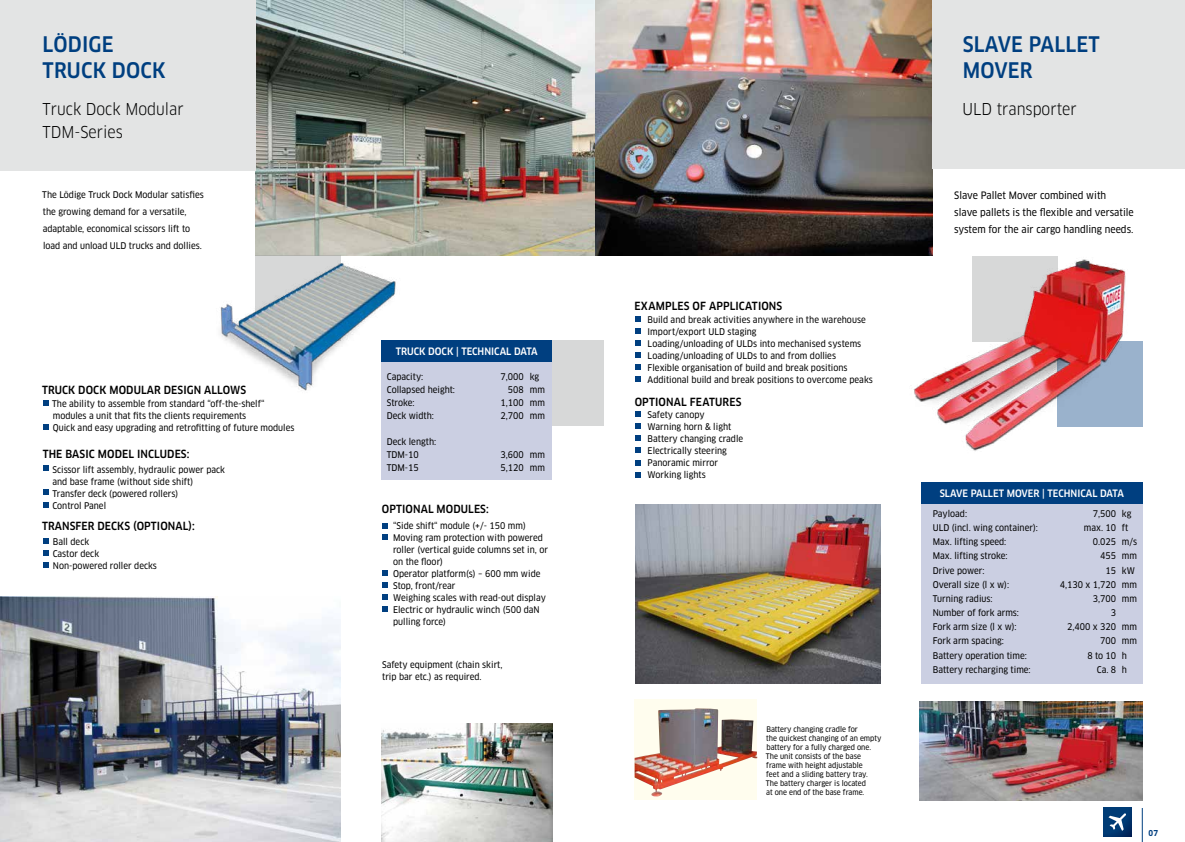
<style>
.page{position:relative;width:1185px;height:842px;background:#fff}
.page>*{position:absolute;margin:0;border:0;box-sizing:border-box;transform-origin:0 0}
.t1{font:500 21px/26px "Clan Pro Narr";letter-spacing:.01em;color:#003f80}
.t2{font:16px/23px "Clan Pro Narr";color:#000}
.t3{font:500 11px "Clan Pro Narr";letter-spacing:.01em;color:#000}
.t4{font:10px/17px "Clan Pro Narr News";color:#000}
.t5{font:500 10px "Clan Pro Narr";color:#fff}
.t6{font:9px/12px "Clan Pro Narr News";color:#000}
.t7{font:700 8px "Clan Pro Narr";color:#003f80}
.t8{font:7.5px/9px "Clan Pro Narr News";color:#000}
.s1{font-family:"Myriad Pro";font-size:12px}
</style>
<div class="page">
<div style="left:551px;top:340px;width:53px;height:85px;background:#d7d8d8"></div>
<img style="left:255px;top:0;width:340px;height:255px">
<div style="left:0;top:0;width:255px;height:170px;background:#e3e4e4"></div>
<div style="left:382px;top:344px;width:170px;height:136px;background:#cbcfe2"></div>
<div style="left:382px;top:340px;width:170px;height:21px;background:#003f80"></div>
<svg style="left:43px;top:538px;width:6px;height:6px"></svg>
<svg style="left:43px;top:550px;width:6px;height:6px"></svg>
<svg style="left:43px;top:562px;width:6px;height:6px"></svg>
<svg style="left:43px;top:400px;width:6px;height:6px"></svg>
<svg style="left:43px;top:424px;width:6px;height:6px"></svg>
<svg style="left:43px;top:465px;width:6px;height:6px"></svg>
<svg style="left:43px;top:490px;width:6px;height:5px"></svg>
<svg style="left:43px;top:502px;width:6px;height:5px"></svg>
<svg style="left:382px;top:523px;width:6px;height:5px"></svg>
<svg style="left:382px;top:534px;width:6px;height:6px"></svg>
<svg style="left:382px;top:606px;width:6px;height:5px"></svg>
<svg style="left:382px;top:570px;width:6px;height:6px"></svg>
<svg style="left:382px;top:582px;width:6px;height:6px"></svg>
<svg style="left:382px;top:594px;width:6px;height:5px"></svg>
<img style="left:0;top:597px;width:340px;height:245px">
<img style="left:382px;top:724px;width:171px;height:118px">
<img style="left:220px;top:208px;width:186px;height:197px">
<hr style="left:1142px;top:808px;width:1px;height:34px;background:#003f80">
<svg style="left:1103px;top:808px;width:28px;height:28px"></svg>
<svg style="left:1108px;top:813px;width:18px;height:18px"></svg>
<img style="left:595px;top:0;width:338px;height:255px">
<div style="left:933px;top:0;width:252px;height:168px;background:#e3e4e4"></div>
<div style="left:635px;top:699px;width:122px;height:100px;background:#fffdee"></div>
<img style="left:635px;top:708px;width:122px;height:88px">
<div style="left:921px;top:483px;width:221px;height:201px;background:#cbcfe2"></div>
<img style="left:920px;top:701px;width:222px;height:99px">
<svg style="left:636px;top:316px;width:5px;height:6px"></svg>
<svg style="left:636px;top:328px;width:5px;height:6px"></svg>
<svg style="left:636px;top:340px;width:5px;height:6px"></svg>
<svg style="left:636px;top:352px;width:5px;height:6px"></svg>
<svg style="left:636px;top:365px;width:5px;height:5px"></svg>
<svg style="left:636px;top:377px;width:5px;height:5px"></svg>
<svg style="left:636px;top:411px;width:5px;height:6px"></svg>
<svg style="left:636px;top:423px;width:5px;height:6px"></svg>
<svg style="left:636px;top:435px;width:5px;height:6px"></svg>
<svg style="left:636px;top:448px;width:5px;height:5px"></svg>
<svg style="left:636px;top:460px;width:5px;height:5px"></svg>
<svg style="left:636px;top:472px;width:5px;height:5px"></svg>
<img style="left:635px;top:504px;width:246px;height:180px">
<img style="left:887px;top:253px;width:256px;height:259px">
<h1 class="t1" style="left:43px;top:31px;width:125px">LÖDIGE<br>TRUCK DOCK</h1>
<h2 class="t2" style="left:43px;top:98px;width:143px">Truck Dock Modular<br>TDM-Series</h2>
<p class="t6" style="left:42px;top:187px;width:163px;line-height:17px">The Lödige Truck Dock Modular satisfies the growing demand for a versatile, adaptable, economical scissors lift to load and unload ULD trucks and dollies.</p>
<p class="t3" style="left:42px;top:383px;width:206px">TRUCK DOCK MODULAR DESIGN ALLOWS</p>
<p class="t6" style="left:52px;top:398px;width:244px">The ability to assemble from standard “off-the-shelf“ modules a unit that fits the clients requirements<br>Quick and easy upgrading and retrofitting of future modules</p>
<p class="t6" style="left:52px;top:464px;width:174px">Scissor lift assembly, hydraulic power pack and base frame (without side shift)<br>Transfer deck (powered rollers)<br>Control Panel</p>
<p class="t3" style="left:43px;top:448px;width:148px">THE BASIC MODEL INCLUDES:</p>
<p class="t3" style="left:42px;top:520px;width:154px">TRANSFER DECKS (OPTIONAL):</p>
<p class="t6" style="left:53px;top:536px;width:106px">Ball deck<br>Castor deck<br>Non-powered roller decks</p>
<p class="t5" style="left:396px;top:345px;width:144px">TRUCK DOCK | TECHNICAL DATA</p>
<p class="t6" style="left:387px;top:371px;width:38px">Capacity:</p>
<p class="t6" style="left:500px;top:371px;width:40px">7,000 kg</p>
<p class="t6" style="left:387px;top:384px;width:70px">Collapsed height:</p>
<p class="t6" style="left:508px;top:384px;width:38px">508 mm</p>
<p class="t6" style="left:387px;top:397px;width:29px">Stroke:</p>
<p class="t6" style="left:500px;top:397px;width:46px">1,100 mm</p>
<p class="t6" style="left:387px;top:410px;width:49px">Deck width:</p>
<p class="t6" style="left:500px;top:410px;width:46px">2,700 mm</p>
<p class="t6" style="left:387px;top:436px;width:51px;line-height:13px">Deck length:<br>TDM-10</p>
<p class="t6" style="left:500px;top:449px;width:46px">3,600 mm</p>
<p class="t6" style="left:387px;top:462px;width:34px">TDM-15</p>
<p class="t6" style="left:500px;top:462px;width:46px">5,120 mm</p>
<p class="t3" style="left:382px;top:503px;width:108px">OPTIONAL MODULES:</p>
<p class="t6" style="left:385px;top:520px;width:143px"><span class="s1">•</span> “Side shift“ module (+/- 150 mm)</p>
<p class="t6" style="left:393px;top:532px;width:156px;text-indent:-9px"><span class="s1">•</span> Moving ram protection with powered roller (vertical guide columns set in, or on the floor)</p>
<p class="t6" style="left:385px;top:568px;width:157px"><span class="s1">•</span> Operator platform(s) – 600 mm wide</p>
<p class="t6" style="left:385px;top:580px;width:72px"><span class="s1">•</span> Stop, front/rear</p>
<p class="t6" style="left:385px;top:592px;width:163px"><span class="s1">•</span> Weighing scales with read-out display</p>
<p class="t6" style="left:393px;top:604px;width:148px;text-indent:-9px"><span class="s1">•</span> Electric or hydraulic winch (500 daN pulling force)</p>
<p class="t6" style="left:382px;top:658px;width:122px">Safety equipment (chain skirt, trip bar etc.) as required.</p>
<p class="t3" style="left:634px;top:299px;width:149px">EXAMPLES OF APPLICATIONS</p>
<p class="t6" style="left:648px;top:313px;width:227px">Build and break activities anywhere in the warehouse Import/export ULD staging<br>Loading/unloading of ULDs into mechanised systems Loading/unloading of ULDs to and from dollies<br>Flexible organisation of build and break positions Additional build and break positions to overcome peaks</p>
<p class="t3" style="left:635px;top:396px;width:108px">OPTIONAL FEATURES</p>
<p class="t6" style="left:648px;top:409px;width:97px">Safety canopy<br>Warning horn &amp; light<br>Battery changing cradle<br>Electrically steering<br>Panoramic mirror<br>Working lights</p>
<p class="t8" style="left:766px;top:725px;width:117px">Battery changing cradle for<br>the quickest changing of an empty battery for a fully charged one.<br>The unit consists of the base frame with height adjustable<br>feet and a sliding battery tray.<br>The battery charger is located<br>at one end of the base frame.</p>
<h1 class="t1" style="left:963px;top:31px;width:139px">SLAVE PALLET<br>MOVER</h1>
<h2 class="t2" style="left:962px;top:98px;width:116px">ULD transporter</h2>
<p class="t4" style="left:954px;top:187px;width:181px">Slave Pallet Mover combined with<br>slave pallets is the flexible and versatile system for the air cargo handling needs.</p>
<p class="t5" style="left:940px;top:488px;width:186px">SLAVE PALLET MOVER | TECHNICAL DATA</p>
<p class="t6" style="left:933px;top:508px;width:36px">Payload:</p>
<p class="t6" style="left:1093px;top:508px;width:40px">7,500 kg</p>
<p class="t6" style="left:933px;top:522px;width:107px">ULD (incl. wing container):</p>
<p class="t6" style="left:1084px;top:522px;width:46px">max. 10 ft</p>
<p class="t6" style="left:933px;top:536px;width:75px">Max. lifting speed:</p>
<p class="t6" style="left:1093px;top:536px;width:46px">0.025 m/s</p>
<p class="t6" style="left:933px;top:550px;width:76px">Max. lifting stroke:</p>
<p class="t6" style="left:1100px;top:550px;width:38px">455 mm</p>
<p class="t6" style="left:933px;top:564px;width:53px">Drive power:</p>
<p class="t6" style="left:1106px;top:564px;width:31px">15 kW</p>
<p class="t6" style="left:933px;top:578px;width:78px">Overall size (l x w):</p>
<p class="t6" style="left:1060px;top:578px;width:79px">4,130 x 1,720 mm</p>
<p class="t6" style="left:933px;top:593px;width:61px">Turning radius:</p>
<p class="t6" style="left:1093px;top:593px;width:46px">3,700 mm</p>
<p class="t6" style="left:933px;top:607px;width:88px">Number of fork arms:</p>
<p class="t6" style="left:1111px;top:607px;width:7px">3</p>
<p class="t6" style="left:933px;top:621px;width:85px">Fork arm size (l x w):</p>
<p class="t6" style="left:1067px;top:621px;width:71px">2,400 x 320 mm</p>
<p class="t6" style="left:933px;top:635px;width:73px">Fork arm spacing:</p>
<p class="t6" style="left:1100px;top:635px;width:38px">700 mm</p>
<p class="t6" style="left:933px;top:649px;width:96px">Battery operation time:</p>
<p class="t6" style="left:1087px;top:649px;width:41px">8 to 10 h</p>
<p class="t6" style="left:933px;top:663px;width:99px">Battery recharging time:</p>
<p class="t6" style="left:1097px;top:663px;width:32px">Ca. 8 h</p>
<p class="t7" style="left:1148px;top:828px;width:11px">07</p>
</div>
